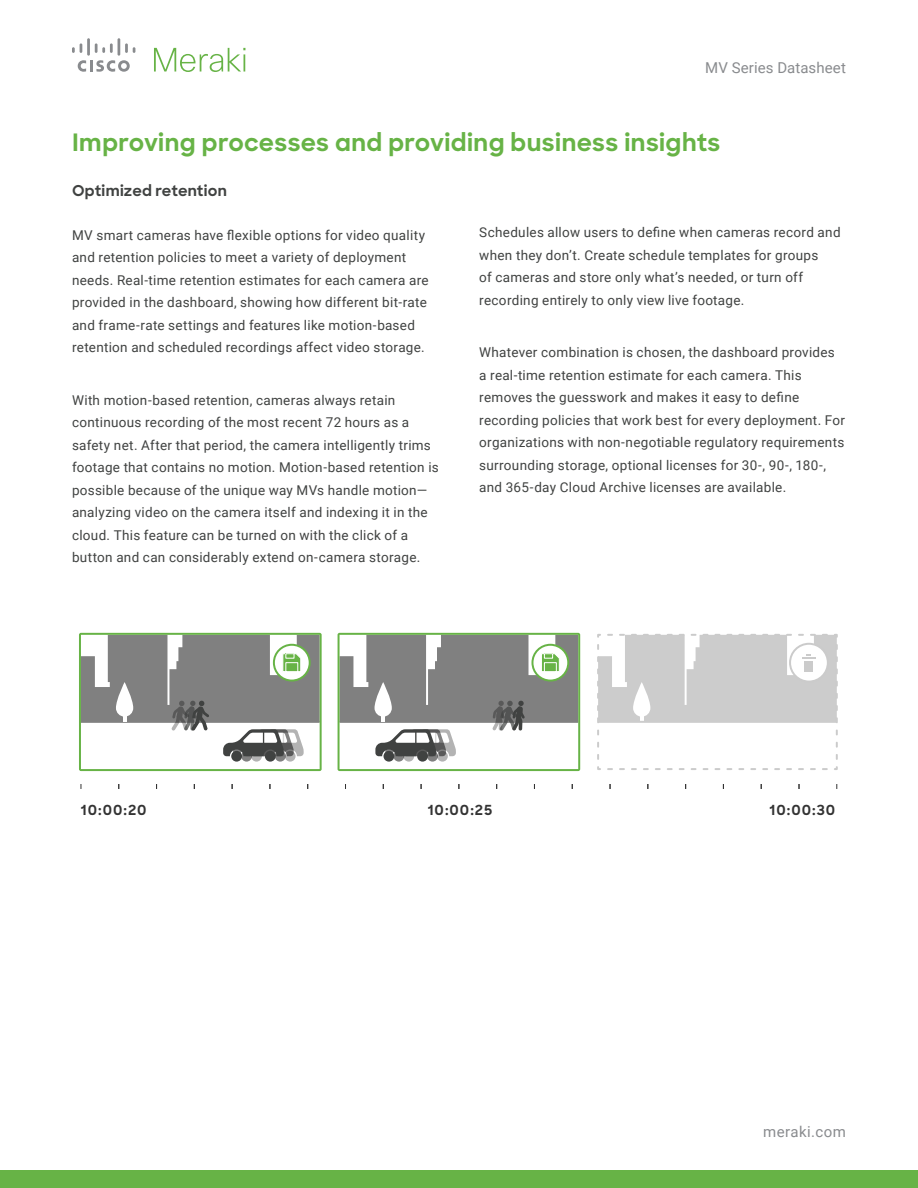
<style>
.page{position:relative;width:918px;height:1188px;background:#fff}
.page>*{position:absolute;margin:0;border:0;box-sizing:border-box;transform-origin:0 0}
.t1{font:700 24px "Sharp Sans";letter-spacing:.015em;color:#67b346}
.t2{font:700 15px "Sharp Sans";letter-spacing:.015em;color:#404241}
.t3{font:15px "Roboto";letter-spacing:.01em;color:#898b8e}
.t4{font:15px "Roboto";letter-spacing:.03em;color:#898b8e}
.t5{font:700 13.95px "Sharp Sans";letter-spacing:.075em;color:#333}
.t6{font:13.5px/22.5px "Roboto";letter-spacing:.02em;color:#404241}
</style>
<div class="page">
<div style="left:0;top:1170px;width:918px;height:18px;background:#67b346"></div>
<svg style="left:72px;top:38px;width:63px;height:34px"></svg>
<svg style="left:154px;top:48px;width:91px;height:24px"></svg>
<svg style="left:79px;top:633px;width:243px;height:138px"></svg>
<div style="left:285px;top:653px;width:10px;height:6px;border:1px solid #fff"></div>
<div style="left:286px;top:663px;width:12px;height:9px;background:#67b346"></div>
<div style="left:285px;top:662px;width:13px;height:10px;border:1px solid #fff"></div>
<svg style="left:338px;top:633px;width:242px;height:138px"></svg>
<div style="left:544px;top:653px;width:9px;height:6px;border:1px solid #fff"></div>
<div style="left:544px;top:663px;width:12px;height:9px;background:#67b346"></div>
<div style="left:544px;top:662px;width:13px;height:10px;border:1px solid #fff"></div>
<svg style="left:597px;top:634px;width:241px;height:136px"></svg>
<p class="t3" style="left:705px;top:57px;width:142px">MV Series Datasheet</p>
<h1 class="t1" style="left:72px;top:124px;width:650px">Improving processes and providing business insights</h1>
<p class="t2" style="left:72px;top:180px;width:156px">Optimized retention</p>
<p class="t6" style="left:72px;top:223px;width:358px">MV smart cameras have flexible options for video quality and retention policies to meet a variety of deployment needs. Real-time retention estimates for each camera are provided in the dashboard, showing how different bit-rate and frame-rate settings and features like motion-based retention and scheduled recordings affect video storage.</p>
<p class="t6" style="left:72px;top:388px;width:368px">With motion-based retention, cameras always retain continuous recording of the most recent 72 hours as a safety net. After that period, the camera intelligently trims footage that contains no motion. Motion-based retention is possible because of the unique way MVs handle motion— analyzing video on the camera itself and indexing it in the cloud. This feature can be turned on with the click of a button and can considerably extend on-camera storage.</p>
<p class="t6" style="left:479px;top:221px;width:363px">Schedules allow users to define when cameras record and when they don’t. Create schedule templates for groups<br>of cameras and store only what’s needed, or turn off recording entirely to only view live footage.</p>
<p class="t6" style="left:479px;top:341px;width:367px">Whatever combination is chosen, the dashboard provides a real-time retention estimate for each camera. This removes the guesswork and makes it easy to define recording policies that work best for every deployment. For organizations with non-negotiable regulatory requirements surrounding storage, optional licenses for 30-, 90-, 180-, and 365-day Cloud Archive licenses are available.</p>
<p class="t5" style="left:81px;top:800px;width:67px">10:00:20</p>
<p class="t5" style="left:428px;top:800px;width:66px">10:00:25</p>
<p class="t5" style="left:770px;top:800px;width:67px">10:00:30</p>
<p class="t4" style="left:763px;top:1121px;width:84px">meraki.com</p>
</div>
